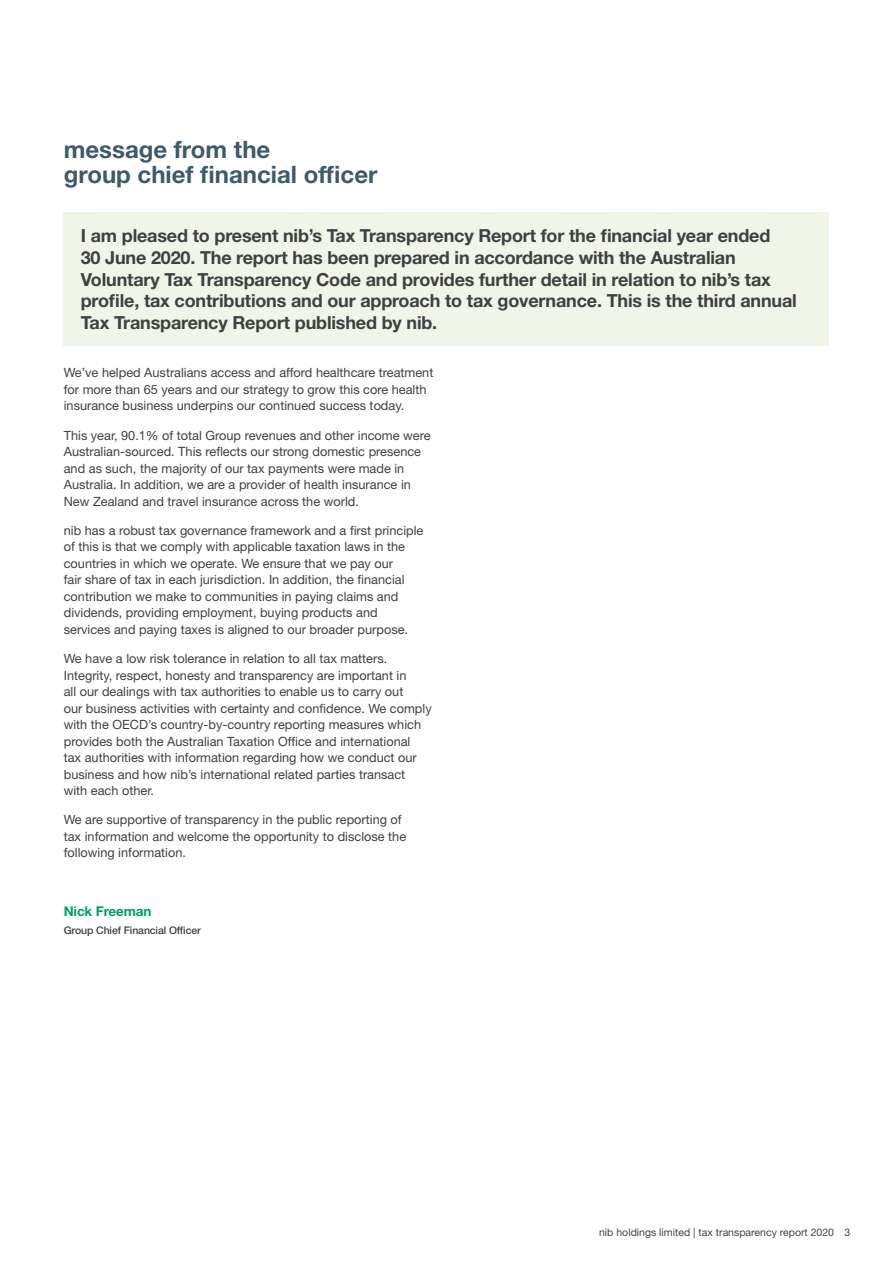
<style>
.page{position:relative;width:893px;height:1263px;background:#fff}
.page>*{position:absolute;margin:0;border:0;box-sizing:border-box;transform-origin:0 0}
.t1{font:700 24px/24.5px "Helvetica Neue LT Std";color:#3f5a69}
.t2{font:700 18px/21.6px "Helvetica Neue LT Std";letter-spacing:-.01em;color:#404041}
.t3{font:700 13.5px "Helvetica Neue LT Std";letter-spacing:-.01em;color:#00a05f}
.t4{font:12.75px/16.5px "Helvetica Neue LT Std";color:#404041}
.t5{font:10.5px "Helvetica Neue LT Std";color:#444445}
.t6{font:500 10.5px "Helvetica Neue LT Std";letter-spacing:-.01em;color:#404041}
</style>
<div class="page">
<div style="left:64px;top:213px;width:765px;height:133px;background:#eff5e7"></div>
<h1 class="t1" style="left:64px;top:137px;width:315px">message from the<br>group chief financial officer</h1>
<p class="t2" style="left:81px;top:225px;width:718px">I am pleased to present nib’s Tax Transparency Report for the financial year ended<br>30 June 2020. The report has been prepared in accordance with the Australian Voluntary Tax Transparency Code and provides further detail in relation to nib’s tax profile, tax contributions and our approach to tax governance. This is the third annual Tax Transparency Report published by nib.</p>
<p class="t4" style="left:64px;top:364px;width:371px">We’ve helped Australians access and afford healthcare treatment for more than 65 years and our strategy to grow this core health insurance business underpins our continued success today.</p>
<p class="t4" style="left:64px;top:427px;width:368px">This year, 90.1% of total Group revenues and other income were Australian-sourced. This reflects our strong domestic presence and as such, the majority of our tax payments were made in Australia. In addition, we are a provider of health insurance in New Zealand and travel insurance across the world.</p>
<p class="t4" style="left:64px;top:522px;width:361px">nib has a robust tax governance framework and a first principle of this is that we comply with applicable taxation laws in the countries in which we operate. We ensure that we pay our<br>fair share of tax in each jurisdiction. In addition, the financial contribution we make to communities in paying claims and dividends, providing employment, buying products and services and paying taxes is aligned to our broader purpose.</p>
<p class="t4" style="left:64px;top:650px;width:369px">We have a low risk tolerance in relation to all tax matters.<br>Integrity, respect, honesty and transparency are important in<br>all our dealings with tax authorities to enable us to carry out<br>our business activities with certainty and confidence. We comply with the OECD’s country-by-country reporting measures which provides both the Australian Taxation Office and international<br>tax authorities with information regarding how we conduct our business and how nib’s international related parties transact with each other.</p>
<p class="t4" style="left:64px;top:811px;width:344px">We are supportive of transparency in the public reporting of tax information and welcome the opportunity to disclose the following information.</p>
<p class="t3" style="left:64px;top:903px;width:89px">Nick Freeman</p>
<p class="t6" style="left:64px;top:923px;width:139px">Group Chief Financial Officer</p>
<p class="t5" style="left:599px;top:1226px;width:253px">nib holdings limited | tax transparency report 2020 3</p>
</div>
